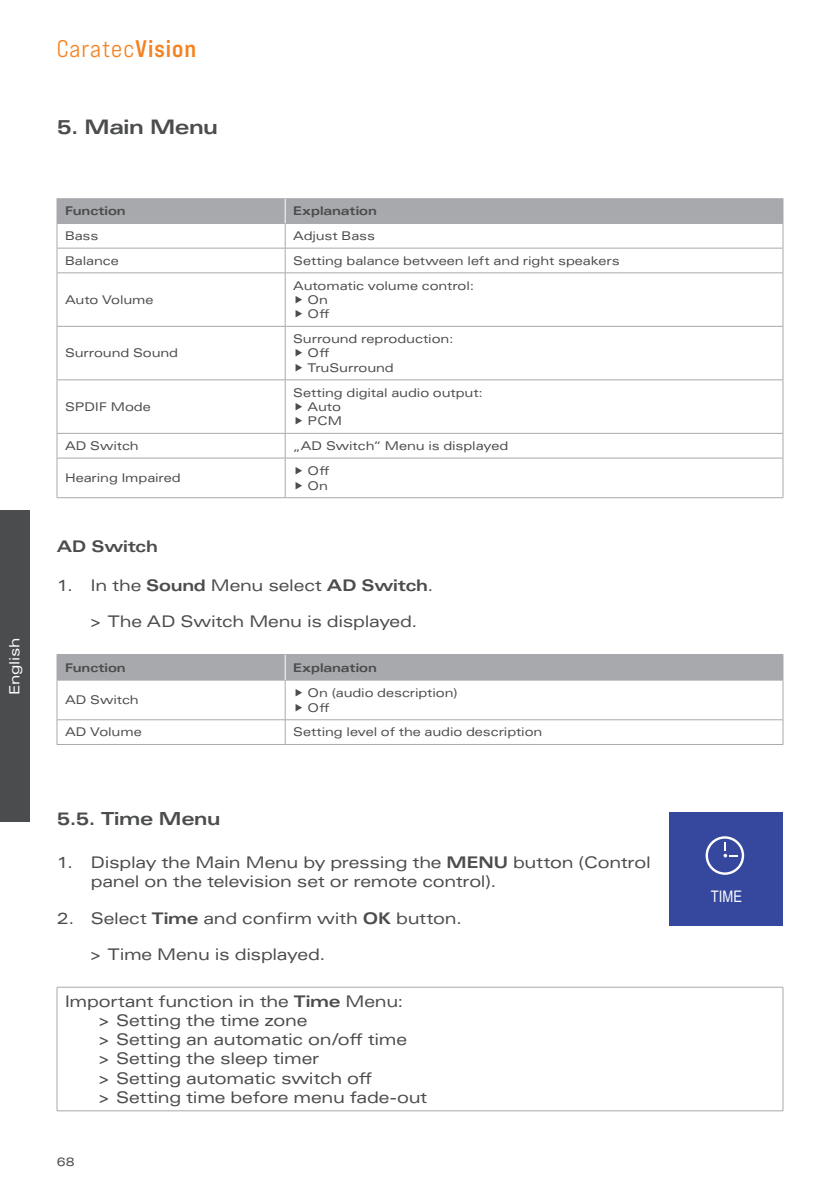
<style>
.page{position:relative;width:840px;height:1191px;background:#fff}
.page>*{position:absolute;margin:0;border:0;box-sizing:border-box;transform-origin:0 0}
.t1{font:24px "Bebas Neue Pro Exp Md";letter-spacing:.04em;color:#f58220}
.t2{font:700 expanded 20px "Univers LT Pro";letter-spacing:-.03em;color:#4b4c4d}
.t3{font:700 expanded 18px "Univers LT Pro";letter-spacing:-.025em;color:#4b4c4d}
.t4{font:expanded 16px/19.2px "Univers LT Pro";letter-spacing:-.02em;color:#4b4c4d}
.t5{font:700 expanded 16px "Univers LT Pro";letter-spacing:-.01em;color:#4b4c4d}
.t6{font:16px "Arial Narrow";color:#fff}
.t7{font:expanded 14px "Univers LT Pro";letter-spacing:-.02em;color:#fff}
.t8{font:expanded 12px/14.4px "Univers LT Pro";letter-spacing:-.01em;color:#4b4c4d}
.t9{font:700 expanded 12px "Univers LT Pro";letter-spacing:-.01em;color:#4b4c4d}
.s1{font-family:"Bebas Neue Pro Exp Bd"}
.s2{font-weight:700}
</style>
<div class="page">
<div style="left:0;top:510px;width:30px;height:312px;background:#4b4c4d"></div>
<hr style="left:57px;top:198px;width:228px;height:1px;background:#a8a9ad">
<hr style="left:285px;top:198px;width:497px;height:1px;background:#a8a9ad">
<hr style="left:57px;top:272px;width:228px;height:1px;background:#a8a9ad">
<hr style="left:57px;top:273px;width:1px;height:53px;background:#a8a9ad">
<hr style="left:285px;top:272px;width:497px;height:1px;background:#a8a9ad">
<hr style="left:285px;top:273px;width:1px;height:53px;background:#a8a9ad">
<hr style="left:782px;top:273px;width:1px;height:53px;background:#a8a9ad">
<hr style="left:57px;top:326px;width:228px;height:1px;background:#a8a9ad">
<hr style="left:57px;top:326px;width:1px;height:53px;background:#a8a9ad">
<hr style="left:285px;top:326px;width:497px;height:1px;background:#a8a9ad">
<hr style="left:285px;top:326px;width:1px;height:53px;background:#a8a9ad">
<hr style="left:782px;top:326px;width:1px;height:53px;background:#a8a9ad">
<hr style="left:57px;top:379px;width:228px;height:1px;background:#a8a9ad">
<hr style="left:57px;top:380px;width:1px;height:53px;background:#a8a9ad">
<hr style="left:285px;top:379px;width:497px;height:1px;background:#a8a9ad">
<hr style="left:285px;top:380px;width:1px;height:53px;background:#a8a9ad">
<hr style="left:782px;top:380px;width:1px;height:53px;background:#a8a9ad">
<hr style="left:57px;top:433px;width:228px;height:1px;background:#a8a9ad">
<svg style="left:57px;top:434px;width:1px;height:24px"></svg>
<hr style="left:285px;top:433px;width:497px;height:1px;background:#a8a9ad">
<svg style="left:285px;top:433px;width:1px;height:25px"></svg>
<svg style="left:782px;top:433px;width:1px;height:25px"></svg>
<hr style="left:57px;top:458px;width:228px;height:1px;background:#a8a9ad">
<hr style="left:57px;top:458px;width:1px;height:39px;background:#a8a9ad">
<hr style="left:285px;top:458px;width:497px;height:1px;background:#a8a9ad">
<hr style="left:285px;top:458px;width:1px;height:39px;background:#a8a9ad">
<hr style="left:782px;top:458px;width:1px;height:39px;background:#a8a9ad">
<hr style="left:57px;top:497px;width:228px;height:1px;background:#a8a9ad">
<hr style="left:285px;top:497px;width:497px;height:1px;background:#a8a9ad">
<svg style="left:57px;top:199px;width:726px;height:73px"></svg>
<hr style="left:57px;top:680px;width:228px;height:1px;background:#a8a9ad">
<hr style="left:57px;top:680px;width:1px;height:39px;background:#a8a9ad">
<hr style="left:285px;top:680px;width:497px;height:1px;background:#a8a9ad">
<hr style="left:285px;top:680px;width:1px;height:39px;background:#a8a9ad">
<hr style="left:782px;top:680px;width:1px;height:39px;background:#a8a9ad">
<hr style="left:57px;top:719px;width:228px;height:1px;background:#a8a9ad">
<svg style="left:57px;top:720px;width:1px;height:24px"></svg>
<svg style="left:285px;top:720px;width:1px;height:24px"></svg>
<svg style="left:782px;top:720px;width:1px;height:24px"></svg>
<hr style="left:57px;top:744px;width:228px;height:1px;background:#a8a9ad">
<hr style="left:285px;top:744px;width:497px;height:1px;background:#a8a9ad">
<hr style="left:285px;top:719px;width:497px;height:1px;background:#a8a9ad">
<div style="left:57px;top:654px;width:726px;height:26px;background:#a8a9ad"></div>
<hr style="left:57px;top:986px;width:725px;height:1px;background:#a8a9ad">
<hr style="left:57px;top:987px;width:1px;height:123px;background:#a8a9ad">
<hr style="left:782px;top:987px;width:1px;height:123px;background:#a8a9ad">
<hr style="left:57px;top:1110px;width:725px;height:1px;background:#a8a9ad">
<div style="left:669px;top:812px;width:113px;height:113px;background:#35489d"></div>
<div style="left:705px;top:836px;width:38px;height:38px;border:2px solid #fff;border-radius:50%"></div>
<svg style="left:723px;top:842px;width:14px;height:15px"></svg>
<p class="t7" style="left:6px;top:695px;width:59px;rotate:-90deg">English</p>
<h1 class="t1" style="left:57px;top:34px;width:141px">Caratec<span class="s1">Vision</span></h1>
<p class="t2" style="left:57px;top:115px;width:163px">5. Main Menu</p>
<p class="t9" style="left:65px;top:204px;width:62px">Function</p>
<p class="t9" style="left:293px;top:204px;width:85px">Explanation</p>
<p class="t8" style="left:65px;top:228px;width:35px">Bass</p>
<p class="t8" style="left:293px;top:228px;width:83px">Adjust Bass</p>
<p class="t8" style="left:65px;top:253px;width:55px">Balance</p>
<p class="t8" style="left:293px;top:253px;width:328px">Setting balance between left and right speakers</p>
<p class="t8" style="left:65px;top:292px;width:90px">Auto Volume</p>
<p class="t8" style="left:307px;top:278px;width:168px;text-indent:-14px">Automatic volume control:<br>On<br>Off</p>
<p class="t8" style="left:65px;top:346px;width:115px">Surround Sound</p>
<p class="t8" style="left:65px;top:399px;width:87px">SPDIF Mode</p>
<p class="t8" style="left:307px;top:331px;width:147px;text-indent:-14px">Surround reproduction:<br>Off<br>TruSurround</p>
<p class="t8" style="left:307px;top:385px;width:177px;text-indent:-14px">Setting digital audio output:<br>Auto<br>PCM</p>
<p class="t8" style="left:65px;top:438px;width:75px">AD Switch</p>
<p class="t8" style="left:293px;top:438px;width:216px">„AD Switch“ Menu is displayed</p>
<p class="t8" style="left:65px;top:470px;width:117px">Hearing Impaired</p>
<p class="t8" style="left:307px;top:463px;width:23px">Off<br>On</p>
<p class="t5" style="left:57px;top:537px;width:103px">AD Switch</p>
<p class="t4" style="left:57px;top:575px;width:378px">1. In the <span class="s2">Sound</span> Menu select <span class="s2">AD Switch</span>.</p>
<p class="t4" style="left:91px;top:611px;width:328px">&gt; The AD Switch Menu is displayed.</p>
<p class="t9" style="left:65px;top:660px;width:62px">Function</p>
<p class="t9" style="left:293px;top:660px;width:85px">Explanation</p>
<p class="t8" style="left:65px;top:692px;width:75px">AD Switch</p>
<p class="t8" style="left:307px;top:685px;width:151px">On (audio description)<br>Off</p>
<p class="t8" style="left:65px;top:725px;width:78px">AD Volume</p>
<p class="t8" style="left:293px;top:725px;width:250px">Setting level of the audio description</p>
<p class="t3" style="left:57px;top:808px;width:165px">5.5. Time Menu</p>
<p class="t4" style="left:91px;top:852px;width:561px;text-indent:-34px">1. Display the Main Menu by pressing the <span class="s2">MENU</span> button (Control panel on the television set or remote control).</p>
<p class="t4" style="left:57px;top:908px;width:406px">2. Select <span class="s2">Time</span> and confirm with <span class="s2">OK</span> button.</p>
<p class="t4" style="left:91px;top:944px;width:236px">&gt; Time Menu is displayed.</p>
<p class="t4" style="left:99px;top:991px;width:329px;text-indent:-34px">Important function in the <span class="s2">Time</span> Menu:<br>&gt; Setting the time zone<br>&gt; Setting an automatic on/off time<br>&gt; Setting the sleep timer<br>&gt; Setting automatic switch off<br>&gt; Setting time before menu fade-out</p>
<p class="t8" style="left:57px;top:1154px;width:19px">68</p>
<p class="t6" style="left:710px;top:884px;width:33px">TIME</p>
</div>
